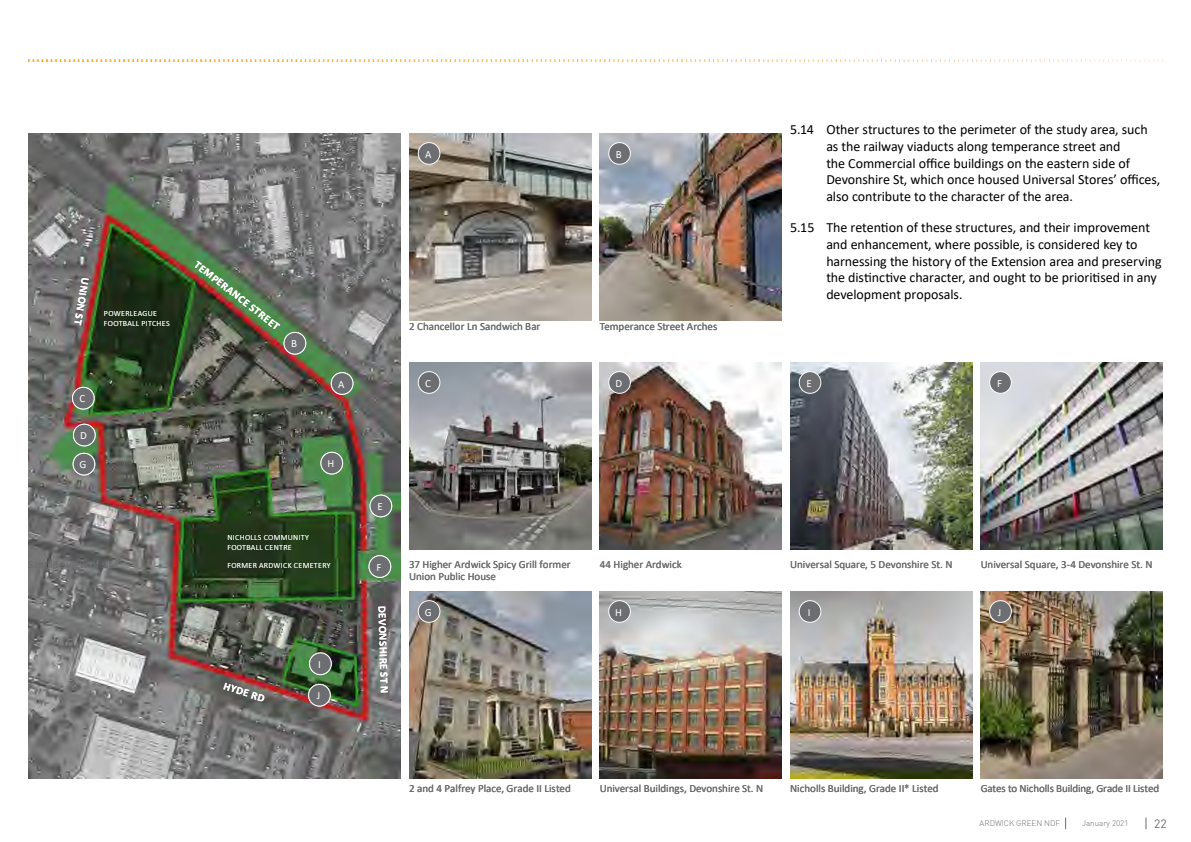
<style>
.page{position:relative;width:1191px;height:842px;background:#fff}
.page>*{position:absolute;margin:0;border:0;box-sizing:border-box;transform-origin:0 0}
.t1{font:14px/16.8px "Calibri";letter-spacing:-.005em;color:#000}
.t2{font:12px "DIN";color:#6d6e71}
.t3{font:11px/12px "Calibri";letter-spacing:-.005em;color:#6d6e71}
.t4{font:700 11px "Calibri";color:#fff}
.t5{font:11px "Calibri";color:#fff}
.t6{font:300 8px/9.6px "Calibri";letter-spacing:.04em;color:#fff}
.t7{font:300 8px "DIN";color:#6d6e71}
</style>
<div class="page">
<img style="left:28px;top:59px;width:1131px;height:2px">
<img style="left:28px;top:134px;width:373px;height:644px">
<img style="left:599px;top:134px;width:182px;height:186px">
<img style="left:599px;top:363px;width:182px;height:186px">
<img style="left:980px;top:363px;width:182px;height:186px">
<img style="left:409px;top:363px;width:182px;height:186px">
<img style="left:790px;top:363px;width:182px;height:186px">
<img style="left:409px;top:134px;width:182px;height:186px">
<img style="left:409px;top:592px;width:182px;height:186px">
<img style="left:790px;top:592px;width:182px;height:186px">
<img style="left:980px;top:592px;width:182px;height:186px">
<img style="left:599px;top:592px;width:182px;height:186px">
<div style="left:418px;top:143px;width:22px;height:21px;background:#6d6e71;border-radius:50%"></div>
<div style="left:418px;top:142px;width:22px;height:23px;border:1px solid #fff;border-radius:50%"></div>
<div style="left:331px;top:373px;width:22px;height:21px;background:#6d6e71;border-radius:50%"></div>
<div style="left:331px;top:372px;width:22px;height:23px;border:1px solid #fff;border-radius:50%"></div>
<div style="left:418px;top:372px;width:22px;height:21px;background:#6d6e71;border-radius:50%"></div>
<div style="left:418px;top:371px;width:22px;height:23px;border:1px solid #fff;border-radius:50%"></div>
<div style="left:799px;top:372px;width:22px;height:21px;background:#6d6e71;border-radius:50%"></div>
<div style="left:798px;top:371px;width:23px;height:23px;border:1px solid #fff;border-radius:50%"></div>
<div style="left:370px;top:495px;width:22px;height:22px;background:#6d6e71;border-radius:50%"></div>
<div style="left:369px;top:495px;width:23px;height:22px;border:1px solid #fff;border-radius:50%"></div>
<div style="left:72px;top:387px;width:22px;height:22px;background:#6d6e71;border-radius:50%"></div>
<div style="left:72px;top:387px;width:23px;height:23px;border:1px solid #fff;border-radius:50%"></div>
<div style="left:418px;top:601px;width:22px;height:21px;background:#6d6e71;border-radius:50%"></div>
<div style="left:418px;top:600px;width:22px;height:23px;border:1px solid #fff;border-radius:50%"></div>
<div style="left:73px;top:453px;width:22px;height:22px;background:#6d6e71;border-radius:50%"></div>
<div style="left:73px;top:453px;width:22px;height:22px;border:1px solid #fff;border-radius:50%"></div>
<div style="left:799px;top:601px;width:22px;height:21px;background:#6d6e71;border-radius:50%"></div>
<div style="left:798px;top:600px;width:23px;height:23px;border:1px solid #fff;border-radius:50%"></div>
<div style="left:309px;top:653px;width:22px;height:22px;background:#6d6e71;border-radius:50%"></div>
<div style="left:309px;top:652px;width:23px;height:23px;border:1px solid #fff;border-radius:50%"></div>
<div style="left:608px;top:143px;width:22px;height:21px;background:#6d6e71;border-radius:50%"></div>
<div style="left:608px;top:142px;width:23px;height:23px;border:1px solid #fff;border-radius:50%"></div>
<div style="left:284px;top:332px;width:22px;height:22px;background:#6d6e71;border-radius:50%"></div>
<div style="left:283px;top:332px;width:23px;height:23px;border:1px solid #fff;border-radius:50%"></div>
<div style="left:608px;top:372px;width:22px;height:21px;background:#6d6e71;border-radius:50%"></div>
<div style="left:608px;top:371px;width:23px;height:23px;border:1px solid #fff;border-radius:50%"></div>
<div style="left:989px;top:372px;width:22px;height:21px;background:#6d6e71;border-radius:50%"></div>
<div style="left:989px;top:371px;width:22px;height:23px;border:1px solid #fff;border-radius:50%"></div>
<div style="left:369px;top:556px;width:22px;height:21px;background:#6d6e71;border-radius:50%"></div>
<div style="left:368px;top:555px;width:23px;height:23px;border:1px solid #fff;border-radius:50%"></div>
<div style="left:73px;top:424px;width:22px;height:22px;background:#6d6e71;border-radius:50%"></div>
<div style="left:73px;top:424px;width:23px;height:22px;border:1px solid #fff;border-radius:50%"></div>
<div style="left:608px;top:601px;width:22px;height:21px;background:#6d6e71;border-radius:50%"></div>
<div style="left:608px;top:600px;width:23px;height:23px;border:1px solid #fff;border-radius:50%"></div>
<div style="left:321px;top:452px;width:21px;height:22px;background:#6d6e71;border-radius:50%"></div>
<div style="left:320px;top:452px;width:23px;height:22px;border:1px solid #fff;border-radius:50%"></div>
<div style="left:989px;top:601px;width:22px;height:21px;background:#6d6e71;border-radius:50%"></div>
<div style="left:989px;top:600px;width:22px;height:23px;border:1px solid #fff;border-radius:50%"></div>
<div style="left:308px;top:684px;width:22px;height:22px;background:#6d6e71;border-radius:50%"></div>
<div style="left:308px;top:684px;width:23px;height:22px;border:1px solid #fff;border-radius:50%"></div>
<p class="t4" style="left:93px;top:279px;width:49px;rotate:99deg">UNION ST</p>
<p class="t6" style="left:104px;top:308px;width:67px">POWERLEAGUE<br>FOOTBALL PITCHES</p>
<p class="t5" style="left:80px;top:391px;width:7px">C</p>
<p class="t5" style="left:80px;top:428px;width:8px">D</p>
<p class="t5" style="left:80px;top:457px;width:8px">G</p>
<p class="t4" style="left:201px;top:257px;width:106px;rotate:38deg">TEMPERANCE STREET</p>
<p class="t5" style="left:291px;top:336px;width:7px">B</p>
<p class="t5" style="left:425px;top:146px;width:8px">A</p>
<p class="t5" style="left:616px;top:146px;width:7px">B</p>
<p class="t3" style="left:409px;top:320px;width:133px">2 Chancellor Ln Sandwich Bar</p>
<p class="t3" style="left:599px;top:320px;width:119px">Temperance Street Arches</p>
<p class="t1" style="left:826px;top:121px;width:335px;text-indent:-36px">5.14 Other structures to the perimeter of the study area, such as the railway viaducts along temperance street and<br>the Commercial office buildings on the eastern side of Devonshire St, which once housed Universal Stores’ offices, also contribute to the character of the area.</p>
<p class="t1" style="left:826px;top:219px;width:337px;text-indent:-36px">5.15 The retention of these structures, and their improvement and enhancement, where possible, is considered key to harnessing the history of the Extension area and preserving the distinctive character, and ought to be prioritised in any development proposals.</p>
<p class="t5" style="left:338px;top:376px;width:8px">A</p>
<p class="t5" style="left:425px;top:375px;width:7px">C</p>
<p class="t5" style="left:806px;top:375px;width:7px">E</p>
<p class="t5" style="left:615px;top:375px;width:8px">D</p>
<p class="t5" style="left:997px;top:375px;width:7px">F</p>
<p class="t5" style="left:327px;top:456px;width:8px">H</p>
<p class="t5" style="left:377px;top:499px;width:7px">E</p>
<p class="t6" style="left:227px;top:532px;width:83px">NICHOLLS COMMUNITY<br>FOOTBALL CENTRE</p>
<p class="t6" style="left:227px;top:560px;width:105px">FORMER ARDWICK CEMETERY</p>
<p class="t4" style="left:227px;top:678px;width:44px;rotate:19deg">HYDE RD</p>
<p class="t5" style="left:318px;top:657px;width:4px">I</p>
<p class="t5" style="left:317px;top:688px;width:5px">J</p>
<p class="t5" style="left:376px;top:559px;width:7px">F</p>
<p class="t4" style="left:390px;top:605px;width:89px;rotate:89deg">DEVONSHIRE ST N</p>
<p class="t3" style="left:409px;top:558px;width:163px">37 Higher Ardwick Spicy Grill former<br>Union Public House</p>
<p class="t3" style="left:599px;top:558px;width:84px">44 Higher Ardwick</p>
<p class="t3" style="left:790px;top:558px;width:164px">Universal Square, 5 Devonshire St. N</p>
<p class="t3" style="left:980px;top:558px;width:173px">Universal Square, 3-4 Devonshire St. N</p>
<p class="t5" style="left:425px;top:604px;width:8px">G</p>
<p class="t5" style="left:615px;top:604px;width:8px">H</p>
<p class="t5" style="left:808px;top:604px;width:4px">I</p>
<p class="t5" style="left:998px;top:604px;width:5px">J</p>
<p class="t3" style="left:409px;top:782px;width:163px">2 and 4 Palfrey Place, Grade II Listed</p>
<p class="t3" style="left:599px;top:782px;width:165px">Universal Buildings, Devonshire St. N</p>
<p class="t3" style="left:790px;top:782px;width:150px">Nicholls Building, Grade II* Listed</p>
<p class="t3" style="left:980px;top:782px;width:180px">Gates to Nicholls Building, Grade II Listed</p>
<p class="t7" style="left:979px;top:818px;width:82px">ARDWICK GREEN NDF</p>
<p class="t7" style="left:1082px;top:818px;width:48px">January 2021</p>
<p class="t2" style="left:1154px;top:816px;width:14px">22</p>
</div>
